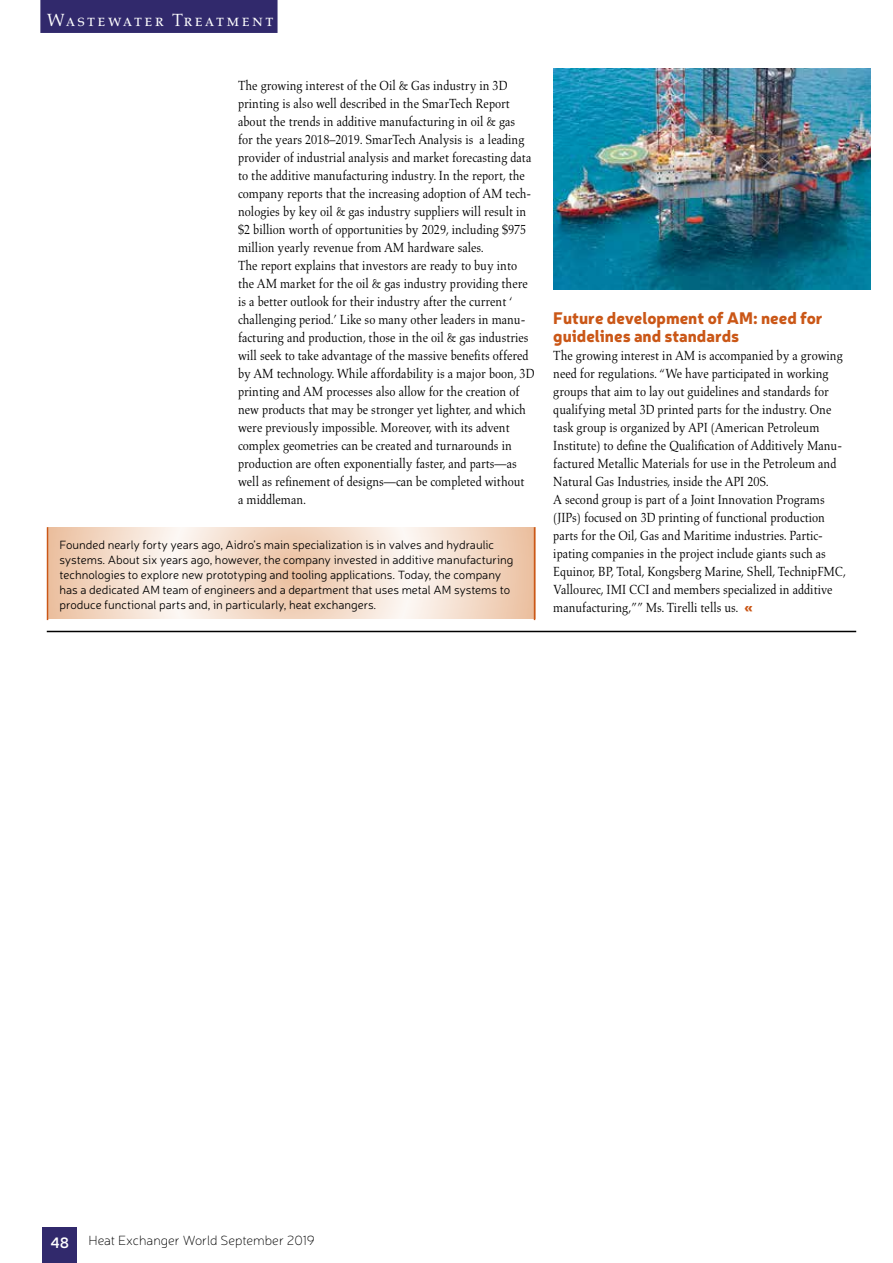
<style>
.page{position:relative;width:893px;height:1263px;background:#fff}
.page>*{position:absolute;margin:0;border:0;box-sizing:border-box;transform-origin:0 0}
.t1{font:18px "Aldus Roman SC";letter-spacing:.13em;color:#fff}
.t2{font:900 16.5px/18px "Neris";color:#ca5717}
.t3{font:600 15px "Neris";color:#fff}
.t4{font:13.5px/18px "Aldus";color:#000;scale:.9 1}
.t5{font:100 13.5px "Neris";color:#000}
.t6{font:300 12px/15px "Neris";color:#000}
.s1{font-family:"Neris";font-weight:900;color:#ca5717}
</style>
<div class="page">
<div style="left:43px;top:1227px;width:34px;height:36px;background:#31296c"></div>
<div style="left:40px;top:0;width:238px;height:33px;background:#31296c"></div>
<svg style="left:48px;top:527px;width:486px;height:92px;background:#f3dcca"></svg>
<hr style="left:47px;top:527px;width:1px;height:93px;background:#ca5717">
<hr style="left:534px;top:527px;width:1px;height:93px;background:#ca5717">
<img style="left:553px;top:69px;width:317px;height:221px">
<hr style="left:47px;top:631px;width:809px;height:1px;background:#000">
<h1 class="t1" style="left:47px;top:10px;width:228px">Wastewater Treatment</h1>
<p class="t4" style="left:238px;top:77px;width:331px">The growing interest of the Oil &amp; Gas industry in 3D printing is also well described in the SmarTech Report about the trends in additive manufacturing in oil &amp; gas<br>for the years 2018–2019. SmarTech Analysis is a leading provider of industrial analysis and market forecasting data to the additive manufacturing industry. In the report, the company reports that the increasing adoption of AM tech&shy;nologies by key oil &amp; gas industry suppliers will result in $2 billion worth of opportunities by 2029, including $975 million yearly revenue from AM hardware sales.<br>The report explains that investors are ready to buy into the AM market for the oil &amp; gas industry providing there is a better outlook for their industry after the current ‘ challenging period.’ Like so many other leaders in manu&shy;facturing and production, those in the oil &amp; gas industries will seek to take advantage of the massive benefits offered by AM technology. While affordability is a major boon, 3D printing and AM processes also allow for the creation of new products that may be stronger yet lighter, and which were previously impossible. Moreover, with its advent complex geometries can be created and turnarounds in production are often exponentially faster, and parts—as well as refinement of designs—can be completed without<br>a middleman.</p>
<p class="t6" style="left:60px;top:537px;width:455px">Founded nearly forty years ago, Aidro’s main specialization is in valves and hydraulic systems. About six years ago, however, the company invested in additive manufacturing technologies to explore new prototyping and tooling applications. Today, the company has a dedicated AM team of engineers and a department that uses metal AM systems to produce functional parts and, in particularly, heat exchangers.</p>
<p class="t2" style="left:553px;top:308px;width:271px">Future development of AM: need for guidelines and standards</p>
<p class="t4" style="left:553px;top:347px;width:327px">The growing interest in AM is accompanied by a growing need for regulations. “We have participated in working groups that aim to lay out guidelines and standards for qualifying metal 3D printed parts for the industry. One task group is organized by API (American Petroleum Institute) to define the Qualification of Additively Manu&shy;factured Metallic Materials for use in the Petroleum and Natural Gas Industries, inside the API 20S.<br>A second group is part of a Joint Innovation Programs (JIPs) focused on 3D printing of functional production parts for the Oil, Gas and Maritime industries. Partic&shy;ipating companies in the project include giants such as Equinor, BP, Total, Kongsberg Marine, Shell, TechnipFMC, Vallourec, IMI CCI and members specialized in additive manufacturing,”” Ms. Tirelli tells us. <span class="s1">«</span></p>
<p class="t3" style="left:51px;top:1232px;width:20px">48</p>
<p class="t5" style="left:88px;top:1232px;width:228px">Heat Exchanger World September 2019</p>
</div>
